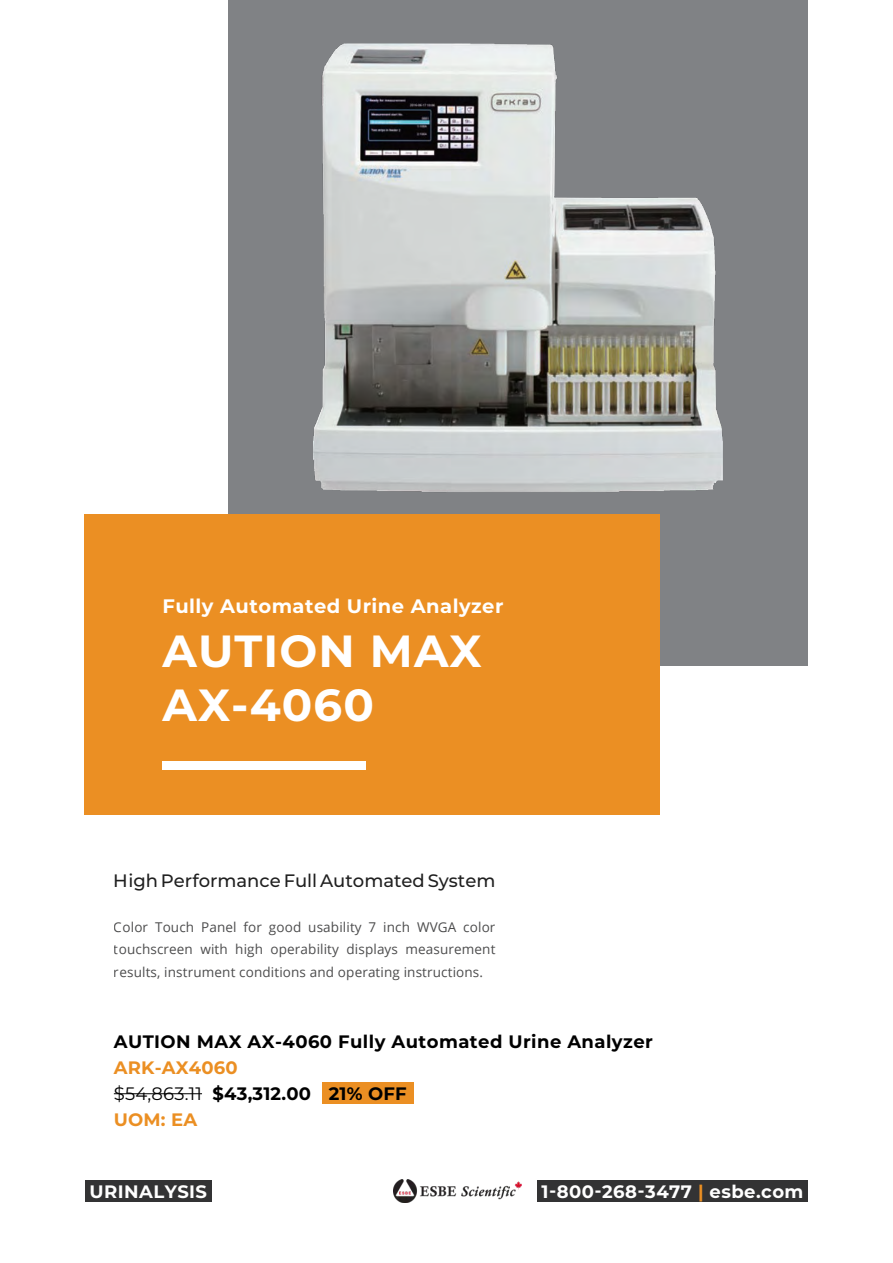
<style>
.page{position:relative;width:893px;height:1263px;background:#fff}
.page>*{position:absolute;margin:0;border:0;box-sizing:border-box;transform-origin:0 0}
.t1{font:700 45px/54px "Montserrat";letter-spacing:.025em;color:#fff}
.t2{font:700 19.5px "Montserrat";letter-spacing:.025em;color:#fff}
.t3{font:700 18px "Montserrat";letter-spacing:.025em;color:#000}
.t4{font:700 18px/25.8px "Montserrat";letter-spacing:.01em;color:#eb8f23}
.t5{font:500 18px "Montserrat";color:#000}
.t6{font:700 18px "Montserrat";letter-spacing:.025em;color:#fff}
.t7{font:13.5px/22.5px "Open Sans";letter-spacing:.01em;color:#333334;text-align:justify}
.s1{font-weight:400;color:#000}
.s2{color:#000}
.s3{color:#eb8f23}
</style>
<div class="page">
<div style="left:228px;top:0;width:580px;height:666px;background:#808285"></div>
<img style="left:313px;top:44px;width:410px;height:448px">
<div style="left:85px;top:514px;width:575px;height:300px;background:#eb8f23"></div>
<div style="left:162px;top:762px;width:204px;height:8px;background:#fff"></div>
<img style="left:394px;top:1179px;width:128px;height:23px">
<hr style="left:114px;top:1093px;width:88px;height:1px;background:#000">
<div style="left:85px;top:1180px;width:127px;height:22px;background:#333334"></div>
<div style="left:537px;top:1180px;width:271px;height:22px;background:#333334"></div>
<div style="left:322px;top:1082px;width:91px;height:22px;background:#eb8f23"></div>
<h2 class="t2" style="left:162px;top:592px;width:342px">Fully Automated Urine Analyzer</h2>
<h1 class="t1" style="left:162px;top:622px;width:321px">AUTION MAX<br>AX-4060</h1>
<h3 class="t5" style="left:114px;top:868px;width:383px">High Performance Full Automated System</h3>
<p class="t7" style="left:114px;top:915px;width:383px">Color Touch Panel for good usability 7 inch WVGA color touchscreen with high operability displays measurement results, instrument conditions and operating instructions.</p>
<h3 class="t3" style="left:114px;top:1029px;width:541px">AUTION MAX AX-4060 Fully Automated Urine Analyzer</h3>
<h3 class="t4" style="left:114px;top:1054px;width:199px">ARK-AX4060 <span class="s1">$54,863.11</span> <span class="s2">$43,312.00<br></span>UOM: EA</h3>
<h3 class="t3" style="left:329px;top:1081px;width:79px">21% OFF</h3>
<h3 class="t6" style="left:90px;top:1178px;width:119px">URINALYSIS</h3>
<h3 class="t6" style="left:541px;top:1178px;width:263px">1-800-268-3477 <span class="s3">|</span> esbe.com</h3>
</div>
